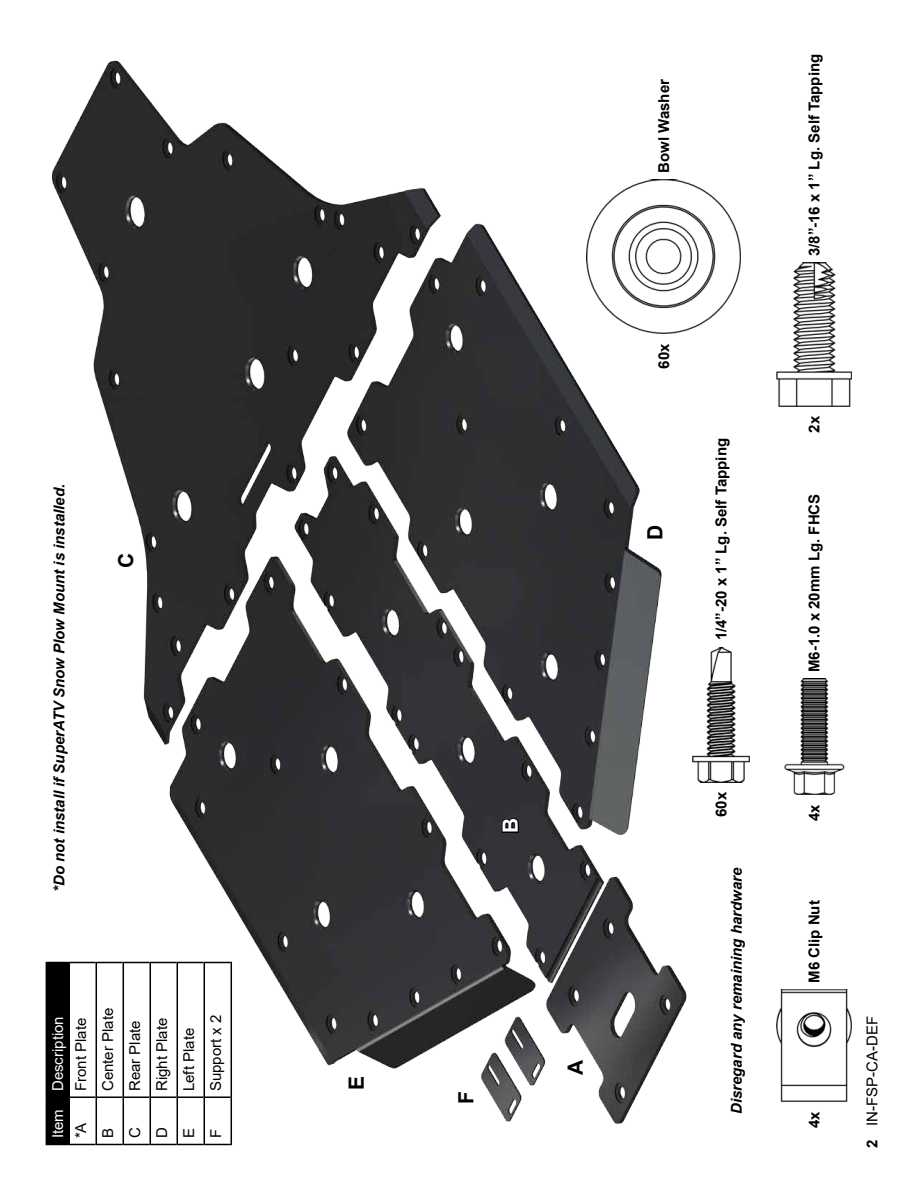
<style>
.page{position:relative;width:918px;height:1188px;background:#fff}
.page>*{position:absolute;margin:0;border:0;box-sizing:border-box;transform-origin:0 0}
.t1{font:700 21px "Arial";color:#000}
.t2{font:700 21px "Arial";color:#fff}
.t3{font:700 15px "Arial";color:#000}
.t4{font:15px "Arial";color:#000}
.t5{font:italic 700 15px "Arial";color:#000}
.t6{font:15px "Arial";color:#fff}
.s1{font-weight:700}
</style>
<div class="page">
<img style="left:45px;top:60px;width:642px;height:1077px">
<svg style="left:115px;top:551px;width:21px;height:19px"></svg>
<svg style="left:500px;top:816px;width:20px;height:33px"></svg>
<svg style="left:565px;top:1057px;width:20px;height:22px"></svg>
<img style="left:692px;top:647px;width:58px;height:135px">
<img style="left:586px;top:180px;width:155px;height:154px">
<img style="left:777px;top:990px;width:74px;height:112px">
<img style="left:784px;top:679px;width:60px;height:116px">
<img style="left:776px;top:263px;width:76px;height:143px">
<svg style="left:347px;top:1075px;width:19px;height:16px"></svg>
<svg style="left:645px;top:523px;width:20px;height:18px"></svg>
<hr style="left:231px;top:1097px;width:1px;height:48px;background:#000">
<hr style="left:231px;top:962px;width:1px;height:135px;background:#000">
<svg style="left:46px;top:962px;width:185px;height:183px"></svg>
<svg style="left:456px;top:1090px;width:20px;height:15px"></svg>
<p class="t5" style="left:49px;top:892px;width:410px;rotate:-90deg">*Do not install if SuperATV Snow Plow Mount is installed.</p>
<h1 class="t1" style="left:111px;top:568px;width:17px;rotate:-90deg">C</h1>
<p class="t6" style="left:48px;top:1138px;width:124px;rotate:-90deg">Item Description</p>
<p class="t4" style="left:71px;top:1091px;width:75px;rotate:-90deg">Front Plate</p>
<p class="t4" style="left:71px;top:1138px;width:17px;rotate:-90deg">*A</p>
<p class="t4" style="left:98px;top:1091px;width:85px;rotate:-90deg">Center Plate</p>
<p class="t4" style="left:98px;top:1138px;width:12px;rotate:-90deg">B</p>
<p class="t4" style="left:125px;top:1091px;width:72px;rotate:-90deg">Rear Plate</p>
<p class="t4" style="left:125px;top:1138px;width:12px;rotate:-90deg">C</p>
<p class="t4" style="left:152px;top:1091px;width:75px;rotate:-90deg">Right Plate</p>
<p class="t4" style="left:179px;top:1091px;width:65px;rotate:-90deg">Left Plate</p>
<p class="t4" style="left:152px;top:1138px;width:12px;rotate:-90deg">D</p>
<p class="t4" style="left:179px;top:1138px;width:12px;rotate:-90deg">E</p>
<p class="t4" style="left:206px;top:1091px;width:78px;rotate:-90deg">Support x 2</p>
<p class="t4" style="left:206px;top:1138px;width:11px;rotate:-90deg">F</p>
<h1 class="t1" style="left:342px;top:1090px;width:16px;rotate:-90deg">E</h1>
<h1 class="t2" style="left:496px;top:833px;width:17px;rotate:-90deg">B</h1>
<h1 class="t1" style="left:451px;top:1104px;width:14px;rotate:-90deg">F</h1>
<h1 class="t1" style="left:561px;top:1075px;width:17px;rotate:-90deg">A</h1>
<p class="t3" style="left:653px;top:173px;width:95px;rotate:-90deg">Bowl Washer</p>
<p class="t3" style="left:653px;top:369px;width:27px;rotate:-90deg">60x</p>
<h1 class="t1" style="left:640px;top:540px;width:17px;rotate:-90deg">D</h1>
<p class="t3" style="left:711px;top:640px;width:204px;rotate:-90deg">1/4”-20 x 1” Lg. Self Tapping</p>
<p class="t3" style="left:711px;top:817px;width:27px;rotate:-90deg">60x</p>
<p class="t5" style="left:727px;top:1114px;width:248px;rotate:-90deg">Disregard any remaining hardware</p>
<p class="t3" style="left:804px;top:256px;width:204px;rotate:-90deg">3/8”-16 x 1” Lg. Self Tapping</p>
<p class="t3" style="left:804px;top:433px;width:18px;rotate:-90deg">2x</p>
<p class="t3" style="left:804px;top:672px;width:180px;rotate:-90deg">M6-1.0 x 20mm Lg. FHCS</p>
<p class="t3" style="left:804px;top:821px;width:18px;rotate:-90deg">4x</p>
<p class="t3" style="left:804px;top:983px;width:84px;rotate:-90deg">M6 Clip Nut</p>
<p class="t3" style="left:804px;top:1128px;width:18px;rotate:-90deg">4x</p>
<p class="t4" style="left:862px;top:1148px;width:133px;rotate:-90deg"><span class="s1">2</span> IN-FSP-CA-DEF</p>
</div>
